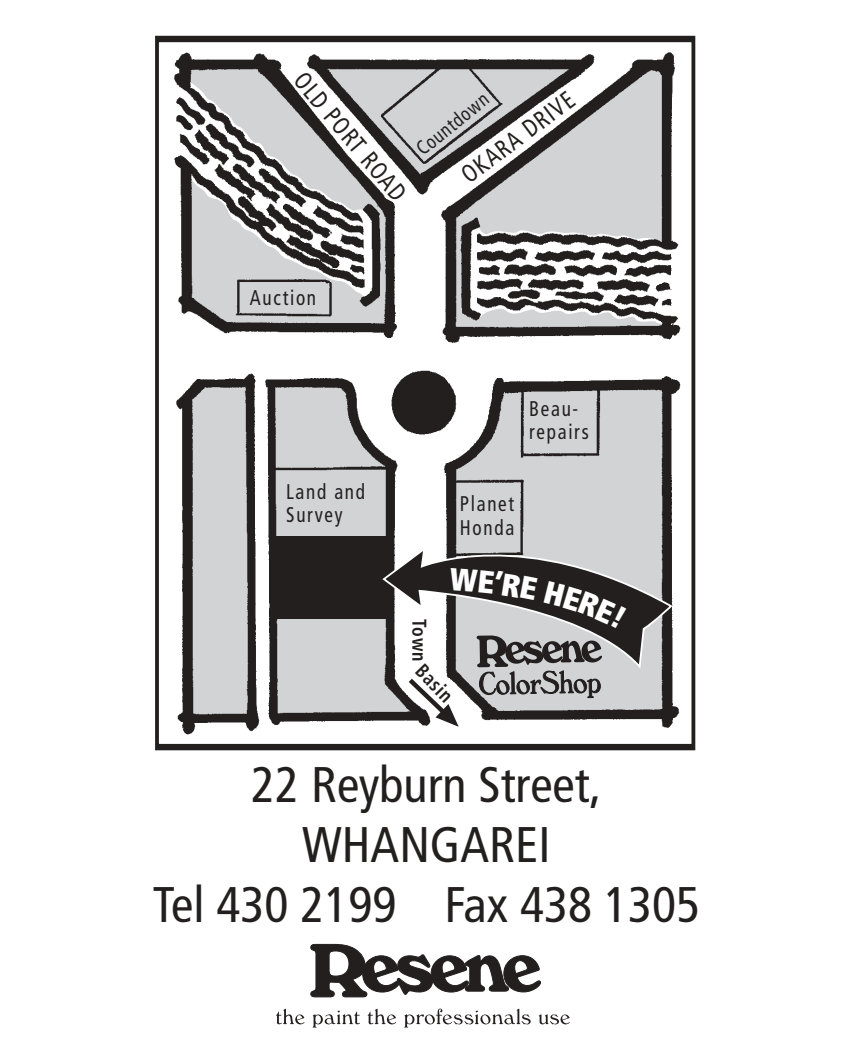
<style>
.page{position:relative;width:850px;height:1063px;background:#fff}
.page>*{position:absolute;margin:0;border:0;box-sizing:border-box;transform-origin:0 0}
.t1{font:condensed 50px/60px "Frutiger";color:#231f1f;text-align:center}
.t2{font:condensed 25px "Frutiger";color:#231f1f;scale:.9 1}
.t3{font:condensed 21.25px/23.8px "Frutiger";letter-spacing:.09em;color:#231f1f;scale:.9 1}
.t4{font:700 condensed 20px "Frutiger";color:#231f1f;scale:.9 1}
.t5{font:condensed 20px "Frutiger";color:#231f1f;scale:.9 1}
</style>
<div class="page">
<img style="left:174px;top:52px;width:507px;height:683px">
<div style="left:274px;top:537px;width:116px;height:82px;background:#231f1f"></div>
<svg style="left:477px;top:669px;width:125px;height:29px;background:#9e9e9f"></svg>
<div style="left:155px;top:37px;width:541px;height:712px;border:5px solid #231f1f"></div>
<svg style="left:404px;top:674px;width:55px;height:52px"></svg>
<svg style="left:381px;top:524px;width:292px;height:145px;fill:#d1d3d5"></svg>
<svg style="left:310px;top:943px;width:231px;height:54px"></svg>
<svg style="left:276px;top:1008px;width:29px;height:16px"></svg>
<svg style="left:313px;top:1010px;width:47px;height:17px"></svg>
<svg style="left:368px;top:1008px;width:28px;height:16px"></svg>
<svg style="left:404px;top:1008px;width:127px;height:19px"></svg>
<svg style="left:539px;top:1014px;width:31px;height:10px"></svg>
<div style="left:449px;top:567px;width:89px;height:33px;background:#231f1f"></div>
<svg style="left:544px;top:581px;width:82px;height:47px;background:#322f2f"></svg>
<p class="t2" style="left:307px;top:69px;width:178px;rotate:50deg">OLD PORT ROAD</p>
<p class="t2" style="left:458px;top:169px;width:151px;rotate:-37deg">OKARA DRIVE</p>
<p class="t5" style="left:414px;top:145px;width:98px;rotate:-39deg">Countdown</p>
<p class="t3" style="left:250px;top:287px;width:75px">Auction</p>
<p class="t3" style="left:286px;top:481px;width:89px">Land and<br>Survey</p>
<p class="t3" style="left:529px;top:398px;width:68px">Beau&shy;repairs</p>
<p class="t3" style="left:460px;top:493px;width:62px">Planet<br>Honda</p>
<p class="t4" style="left:428px;top:619px;width:48px;rotate:90deg">Town</p>
<p class="t4" style="left:425px;top:661px;width:50px;rotate:46deg">Basin</p>
<p class="t1" style="left:153px;top:758px;width:549px">22 Reyburn Street,<br>WHANGAREI<br>Tel 430 2199 Fax 438 1305</p>
</div>
